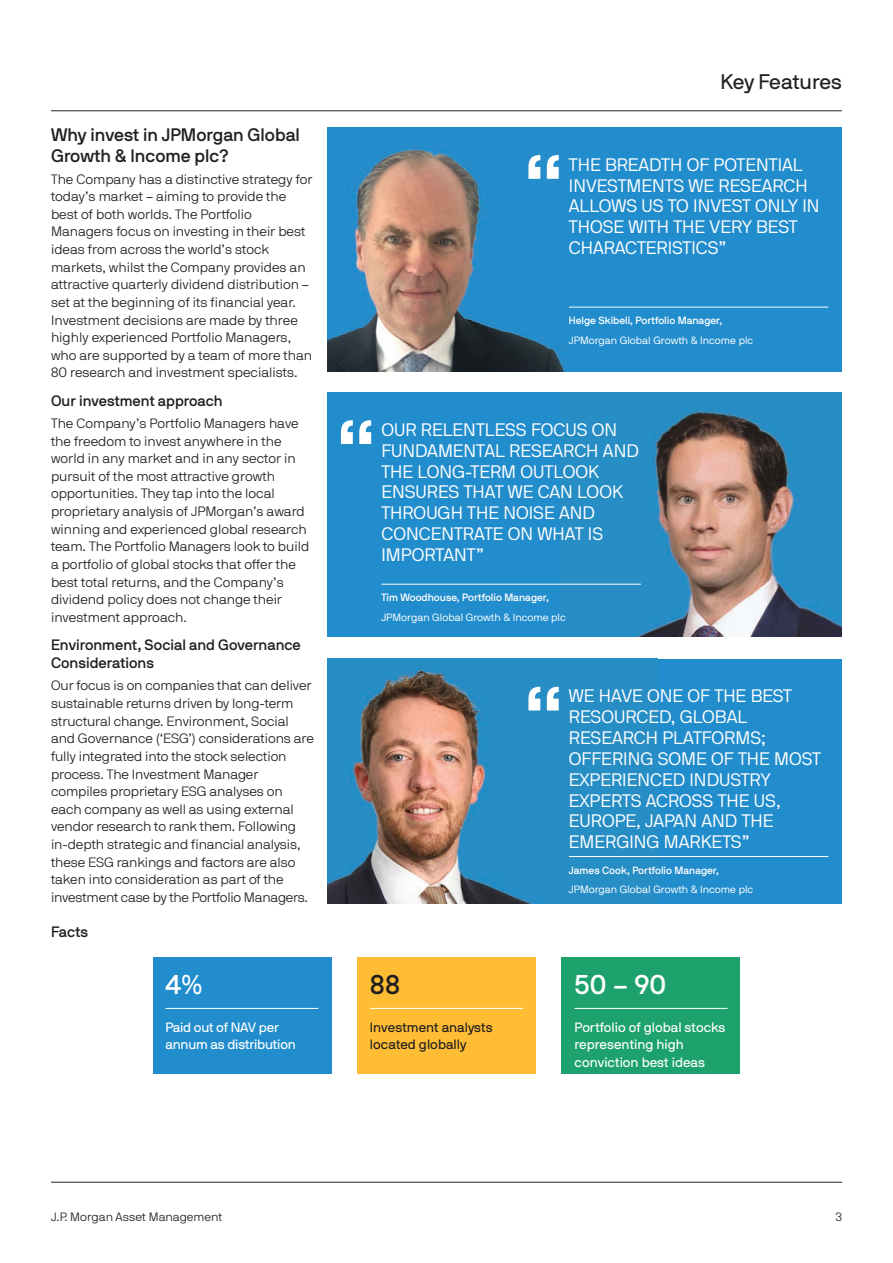
<style>
.page{position:relative;width:893px;height:1263px;background:#fff}
.page>*{position:absolute;margin:0;border:0;box-sizing:border-box;transform-origin:0 0}
.t1{font:108px "JPMAM Pro Lig";color:#fff}
.t2{font:27px "JPMAM Pro Med";color:#fff}
.t3{font:27px "JPMAM Pro Med";color:#231f20}
.t4{font:21px "JPMAM Pro Reg";letter-spacing:-.005em;color:#231f20}
.t5{font:18px/20.9px "JPMAM Pro Boo";color:#fff}
.t6{font:18px/21px "JPMAM Pro Med";color:#231f20}
.t7{font:15px/18px "JPMAM Pro Med";color:#231f20}
.t8{font:13.5px/17.7px "JPMAM Pro Lig";color:#231f20}
.t9{font:13.5px/18px "JPMAM Pro Reg";color:#fff}
.t10{font:13.5px/18px "JPMAM Pro Reg";color:#231f20}
.t11{font:12px "JPMAM Pro Lig";color:#231f20}
.t12{font:10.5px "JPMAM Pro Boo";color:#fff}
.t13{font:10.5px "JPMAM Pro Med";color:#fff}
</style>
<div class="page">
<hr style="left:51px;top:1182px;width:791px;height:1px;background:#231f20">
<hr style="left:51px;top:111px;width:791px;height:1px;background:#231f20">
<div style="left:153px;top:957px;width:179px;height:117px;background:#228dcd"></div>
<div style="left:357px;top:957px;width:179px;height:117px;background:#febd35"></div>
<div style="left:561px;top:957px;width:179px;height:117px;background:#1da26d"></div>
<hr style="left:165px;top:1008px;width:153px;height:1px;background:#fff">
<hr style="left:575px;top:1008px;width:153px;height:1px;background:#fff">
<hr style="left:370px;top:1008px;width:153px;height:1px;background:#fff">
<div style="left:328px;top:127px;width:514px;height:244px;background:#228dcd"></div>
<img style="left:328px;top:147px;width:239px;height:224px">
<hr style="left:569px;top:307px;width:259px;height:1px;background:#fff">
<div style="left:328px;top:659px;width:514px;height:244px;background:#228dcd"></div>
<img style="left:328px;top:667px;width:241px;height:236px">
<hr style="left:569px;top:856px;width:259px;height:1px;background:#fff">
<div style="left:328px;top:392px;width:514px;height:245px;background:#228dcd"></div>
<img style="left:561px;top:408px;width:281px;height:229px">
<hr style="left:381px;top:584px;width:260px;height:1px;background:#fff">
<h3 class="t6" style="left:51px;top:126px;width:250px">Why invest in JPMorgan Global<br>Growth &amp; Income plc?</h3>
<p class="t8" style="left:51px;top:171px;width:263px">The Company has a distinctive strategy for today’s market – aiming to provide the best of both worlds. The Portfolio Managers focus on investing in their best ideas from across the world’s stock markets, whilst the Company provides an attractive quarterly dividend distribution – set at the beginning of its financial year.<br>Investment decisions are made by three highly experienced Portfolio Managers, who are supported by a team of more than 80 research and investment specialists.</p>
<p class="t7" style="left:51px;top:393px;width:173px">Our investment approach</p>
<p class="t8" style="left:51px;top:416px;width:260px">The Company’s Portfolio Managers have the freedom to invest anywhere in the world in any market and in any sector in pursuit of the most attractive growth opportunities. They tap into the local proprietary analysis of JPMorgan’s award winning and experienced global research team. The Portfolio Managers look to build a portfolio of global stocks that offer the best total returns, and the Company’s dividend policy does not change their investment approach.</p>
<p class="t7" style="left:51px;top:638px;width:251px">Environment, Social and Governance<br>Considerations</p>
<p class="t8" style="left:51px;top:678px;width:264px">Our focus is on companies that can deliver sustainable returns driven by long-term structural change. Environment, Social and Governance (‘ESG’) considerations are fully integrated into the stock selection process. The Investment Manager compiles proprietary ESG analyses on each company as well as using external vendor research to rank them. Following in-depth strategic and financial analysis, these ESG rankings and factors are also taken into consideration as part of the investment case by the Portfolio Managers.</p>
<p class="t7" style="left:51px;top:925px;width:39px">Facts</p>
<h2 class="t2" style="left:165px;top:974px;width:39px">4%</h2>
<p class="t9" style="left:165px;top:1019px;width:132px">Paid out of NAV per annum as distribution</p>
<h3 class="t4" style="left:720px;top:74px;width:123px">Key Features</h3>
<h1 class="t1" style="left:521px;top:155px;width:43px">“</h1>
<h3 class="t5" style="left:569px;top:154px;width:252px">THE BREADTH OF POTENTIAL<br>INVESTMENTS WE RESEARCH<br>ALLOWS US TO INVEST ONLY IN<br>THOSE WITH THE VERY BEST<br>CHARACTERISTICS”</h3>
<p class="t13" style="left:569px;top:317px;width:155px">Helge Skibeli, Portfolio Manager,</p>
<p class="t12" style="left:569px;top:334px;width:186px">JPMorgan Global Growth &amp; Income plc</p>
<h1 class="t1" style="left:333px;top:420px;width:43px">“</h1>
<h3 class="t5" style="left:381px;top:419px;width:259px">OUR RELENTLESS FOCUS ON<br>FUNDAMENTAL RESEARCH AND<br>THE LONG-TERM OUTLOOK<br>ENSURES THAT WE CAN LOOK<br>THROUGH THE NOISE AND<br>CONCENTRATE ON WHAT IS<br>IMPORTANT”</h3>
<p class="t13" style="left:381px;top:594px;width:169px">Tim Woodhouse, Portfolio Manager,</p>
<p class="t12" style="left:381px;top:611px;width:186px">JPMorgan Global Growth &amp; Income plc</p>
<h1 class="t1" style="left:521px;top:687px;width:43px">“</h1>
<h3 class="t5" style="left:569px;top:686px;width:254px">WE HAVE ONE OF THE BEST<br>RESOURCED, GLOBAL<br>RESEARCH PLATFORMS;<br>OFFERING SOME OF THE MOST<br>EXPERIENCED INDUSTRY<br>EXPERTS ACROSS THE US,<br>EUROPE, JAPAN AND THE<br>EMERGING MARKETS”</h3>
<p class="t13" style="left:569px;top:866px;width:152px">James Cook, Portfolio Manager,</p>
<p class="t12" style="left:569px;top:883px;width:186px">JPMorgan Global Growth &amp; Income plc</p>
<h2 class="t3" style="left:370px;top:974px;width:32px">88</h2>
<p class="t10" style="left:370px;top:1019px;width:124px">Investment analysts located globally</p>
<h2 class="t2" style="left:575px;top:974px;width:93px">50 – 90</h2>
<p class="t9" style="left:575px;top:1019px;width:152px">Portfolio of global stocks representing high conviction best ideas</p>
<p class="t11" style="left:51px;top:1213px;width:173px">J.P. Morgan Asset Management</p>
<p class="t11" style="left:836px;top:1213px;width:8px">3</p>
</div>
